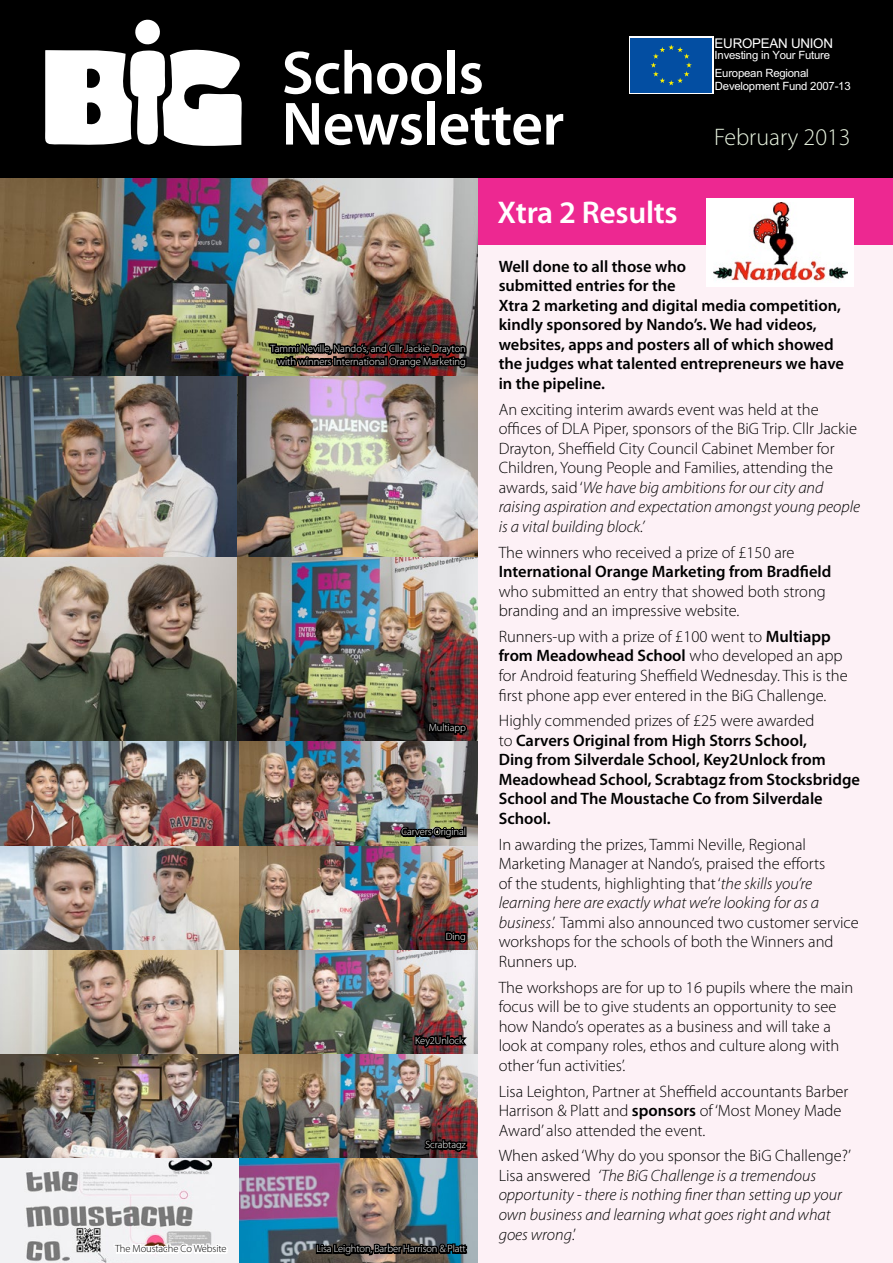
<style>
.page{position:relative;width:893px;height:1263px;background:#fff}
.page>*{position:absolute;margin:0;border:0;box-sizing:border-box;transform-origin:0 0}
.t1{font:600 61.5px/51px "Myriad Pro";letter-spacing:-.01em;color:#fff}
.t2{font:600 31.5px "Myriad Pro";letter-spacing:-.01em;color:#fff}
.t3{font:300 24px "Myriad Pro";color:#e7f2de}
.t4{font:300 16.5px/19.5px "Myriad Pro";color:#000}
.t5{font:600 16.5px/19.5px "Myriad Pro";color:#000}
.t6{font:italic 300 16.5px/19.6px "Myriad Pro";color:#000}
.t7{font:13.35px "Arial";letter-spacing:-.02em;color:#fff}
.t8{font:11.4px/17.9px "Arial";letter-spacing:-.02em;color:#fff}
.t9{font:300 10.5px/12.6px "Myriad Pro";letter-spacing:-.005em;color:#fff;text-align:right}
.t10{font:300 10.5px "Myriad Pro";letter-spacing:-.01em;color:#000}
.s1{font-style:italic}
.s2{font-weight:600}
.s3{font-weight:300}
.s4{font-style:normal}
</style>
<div class="page">
<div style="left:468px;top:223px;width:425px;height:1040px;background:#fdf1f6"></div>
<div style="left:0;top:0;width:893px;height:179px;background:#000"></div>
<svg style="left:45px;top:19px;width:197px;height:127px"></svg>
<div style="left:629px;top:36px;width:84px;height:58px;background:linear-gradient(to right,#034ea2,#034ea2)"></div>
<div style="left:631px;top:38px;width:81px;height:54px;background:#034ea2"></div>
<svg style="left:651px;top:45px;width:41px;height:40px"></svg>
<div style="left:434px;top:179px;width:459px;height:66px;background:#ed2891"></div>
<img style="left:0;top:179px;width:477px;height:980px">
<img style="left:267px;top:326px;width:202px;height:71px">
<img style="left:239px;top:1159px;width:238px;height:104px">
<div style="left:0;top:1159px;width:239px;height:104px;background:#f2f2f4"></div>
<img style="left:26px;top:1159px;width:187px;height:104px">
<svg style="left:426px;top:702px;width:42px;height:51px;background:#634a4c"></svg>
<img style="left:399px;top:816px;width:67px;height:52px">
<svg style="left:443px;top:926px;width:26px;height:28px"></svg>
<svg style="left:413px;top:1033px;width:57px;height:31px;background:#796362"></svg>
<svg style="left:422px;top:1128px;width:48px;height:53px;background:#5f5e67"></svg>
<svg style="left:314px;top:1233px;width:155px;height:30px;background:#494b4b"></svg>
<svg style="left:112px;top:1203px;width:116px;height:60px"></svg>
<div style="left:706px;top:198px;width:148px;height:89px;background:#fff"></div>
<img style="left:713px;top:202px;width:134px;height:80px">
<h1 class="t1" style="left:282px;top:46px;width:284px">Schools<br>Newsletter</h1>
<h2 class="t2" style="left:497px;top:193px;width:182px">Xtra 2 Results</h2>
<p class="t7" style="left:715px;top:34px;width:120px">EUROPEAN UNION</p>
<p class="t8" style="left:715px;top:46px;width:117px">Investing in Your Future<br>European Regional</p>
<p class="t8" style="left:715px;top:77px;width:137px">Development Fund 2007-13</p>
<h3 class="t3" style="left:714px;top:122px;width:138px">February 2013</h3>
<p class="t9" style="left:270px;top:342px;width:197px">Tammi Neville, Nando’s, and Cllr Jackie Drayton with winners International Orange Marketing</p>
<p class="t9" style="left:429px;top:721px;width:39px">Multiapp</p>
<p class="t9" style="left:401px;top:825px;width:66px">Carvers Original</p>
<p class="t9" style="left:446px;top:930px;width:22px">Ding</p>
<p class="t9" style="left:415px;top:1034px;width:50px">Key2Unlock</p>
<p class="t9" style="left:425px;top:1138px;width:42px">Scrabtagz</p>
<p class="t10" style="left:115px;top:1242px;width:113px">The Moustache Co Website</p>
<p class="t9" style="left:316px;top:1242px;width:151px">Lisa Leighton, Barber Harrison &amp; Platt</p>
<p class="t5" style="left:499px;top:256px;width:347px">Well done to all those who<br>submitted entries for the<br>Xtra 2 marketing and digital media competition, kindly sponsored by Nando’s. We had videos, websites, apps and posters all of which showed the judges what talented entrepreneurs we have in the pipeline.</p>
<p class="t4" style="left:499px;top:399px;width:363px">An exciting interim awards event was held at the offices of DLA Piper, sponsors of the BiG Trip. Cllr Jackie Drayton, Sheffield City Council Cabinet Member for Children, Young People and Families, attending the awards, said ‘<span class="s1">We have big ambitions for our city and raising aspiration and expectation amongst young people is a vital building block.’</span></p>
<p class="t4" style="left:499px;top:542px;width:297px">The winners who received a prize of £150 are</p>
<p class="t5" style="left:499px;top:561px;width:334px">International Orange Marketing from Bradfield</p>
<p class="t4" style="left:499px;top:581px;width:329px">who submitted an entry that showed both strong branding and an impressive website.</p>
<p class="t4" style="left:499px;top:627px;width:350px">Runners-up with a prize of £100 went to <span class="s2">Multiapp from Meadowhead School</span> who developed an app for Android featuring Sheffield Wednesday. This is the first phone app ever entered in the BiG Challenge.</p>
<p class="t5" style="left:499px;top:711px;width:363px"><span class="s3">Highly commended prizes of £25 were awarded<br>to</span> Carvers Original from High Storrs School,<br>Ding from Silverdale School, Key2Unlock from Meadowhead School, Scrabtagz from Stocksbridge School and The Moustache Co from Silverdale School.</p>
<p class="t4" style="left:499px;top:834px;width:362px">In awarding the prizes, Tammi Neville, Regional Marketing Manager at Nando’s, praised the efforts<br>of the students, highlighting that ‘<span class="s1">the skills you’re learning here are exactly what we’re looking for as a business</span>.’ Tammi also announced two customer service workshops for the schools of both the Winners and Runners up.</p>
<p class="t4" style="left:499px;top:977px;width:356px">The workshops are for up to 16 pupils where the main focus will be to give students an opportunity to see how Nando’s operates as a business and will take a look at company roles, ethos and culture along with other ‘fun activities’.</p>
<p class="t4" style="left:499px;top:1081px;width:351px">Lisa Leighton, Partner at Sheffield accountants Barber<br>Harrison &amp; Platt and <span class="s2">sponsors</span> of ‘Most Money Made<br>Award’ also attended the event.</p>
<p class="t6" style="left:499px;top:1146px;width:354px"><span class="s4">When asked ‘Why do you sponsor the BiG Challenge?’ Lisa answered</span> ‘The BiG Challenge is a tremendous opportunity - there is nothing finer than setting up your own business and learning what goes right and what goes wrong<span class="s4">.’</span></p>
</div>
